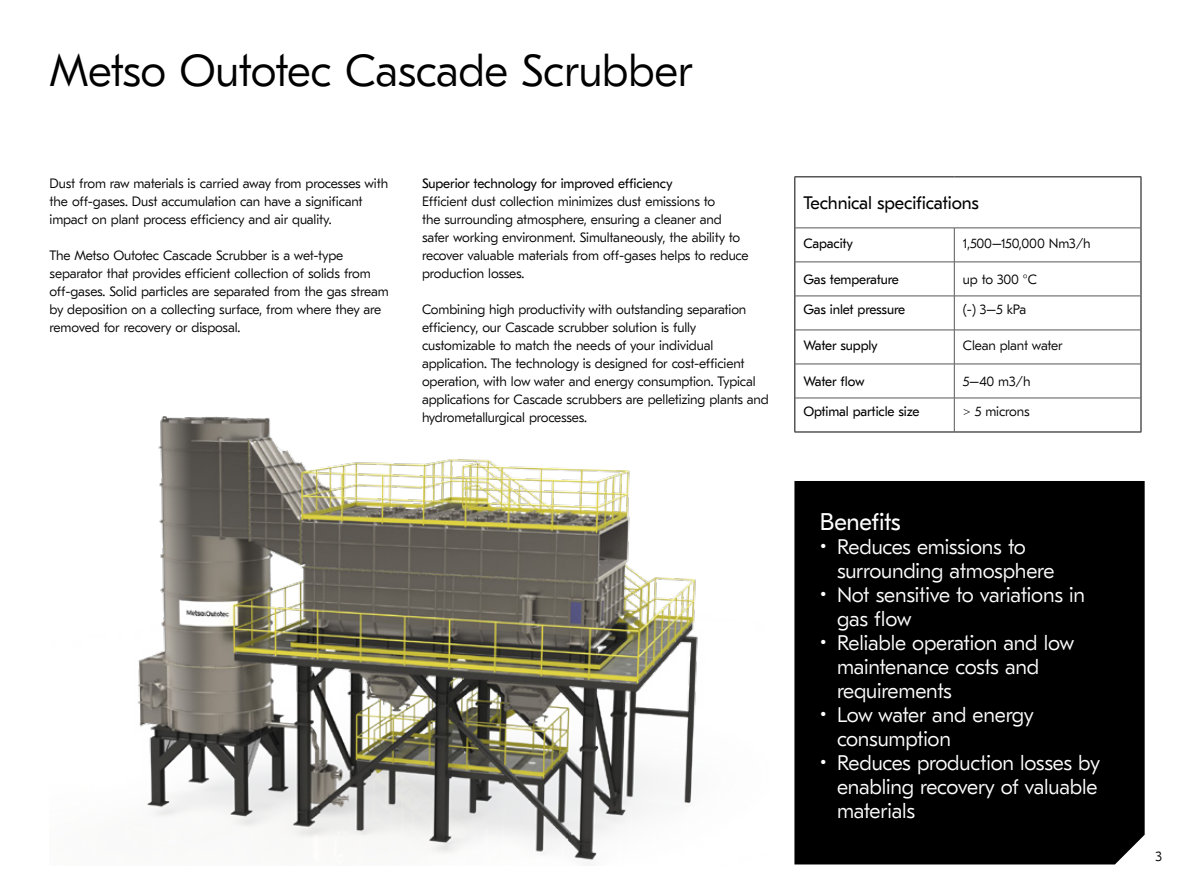
<style>
.page{position:relative;width:1191px;height:893px;background:#fff}
.page>*{position:absolute;margin:0;border:0;box-sizing:border-box;transform-origin:0 0}
.t1{font:300 45px "GT Eesti Pro Text";letter-spacing:-.01em;color:#000}
.t2{font:24px "GT Eesti Pro Text";letter-spacing:-.02em;color:#fff}
.t3{font:300 21px/24px "GT Eesti Pro Text";letter-spacing:-.01em;color:#fff}
.t4{font:18px "GT Eesti Pro Text";letter-spacing:-.01em;color:#000}
.t5{font:300 13.5px/18px "GT Eesti Pro Text";letter-spacing:-.01em;color:#000}
.t6{font:13.5px "GT Eesti Pro Text";letter-spacing:-.01em;color:#000}
</style>
<div class="page">
<hr style="left:794px;top:176px;width:160px;height:1px;background:#000">
<hr style="left:794px;top:177px;width:1px;height:51px;background:#000">
<hr style="left:954px;top:176px;width:187px;height:1px;background:#000">
<hr style="left:1140px;top:177px;width:1px;height:51px;background:#000">
<hr style="left:794px;top:228px;width:1px;height:34px;background:#000">
<hr style="left:1140px;top:228px;width:1px;height:34px;background:#000">
<hr style="left:794px;top:262px;width:1px;height:34px;background:#000">
<hr style="left:1140px;top:262px;width:1px;height:34px;background:#000">
<hr style="left:794px;top:296px;width:1px;height:34px;background:#000">
<hr style="left:1140px;top:296px;width:1px;height:34px;background:#000">
<hr style="left:794px;top:330px;width:1px;height:34px;background:#000">
<hr style="left:1140px;top:330px;width:1px;height:34px;background:#000">
<hr style="left:794px;top:364px;width:1px;height:34px;background:#000">
<hr style="left:1140px;top:364px;width:1px;height:34px;background:#000">
<hr style="left:794px;top:398px;width:1px;height:34px;background:#000">
<hr style="left:1140px;top:398px;width:1px;height:34px;background:#000">
<hr style="left:794px;top:432px;width:160px;height:1px;background:#000">
<hr style="left:954px;top:432px;width:187px;height:1px;background:#000">
<hr style="left:795px;top:228px;width:159px;height:1px;background:#575756">
<hr style="left:954px;top:228px;width:186px;height:1px;background:#575756">
<hr style="left:954px;top:228px;width:1px;height:34px;background:#575756">
<hr style="left:795px;top:262px;width:159px;height:1px;background:#575756">
<hr style="left:954px;top:262px;width:186px;height:1px;background:#575756">
<hr style="left:954px;top:262px;width:1px;height:34px;background:#575756">
<hr style="left:795px;top:296px;width:159px;height:1px;background:#575756">
<hr style="left:954px;top:296px;width:186px;height:1px;background:#575756">
<hr style="left:954px;top:296px;width:1px;height:34px;background:#575756">
<hr style="left:795px;top:330px;width:159px;height:1px;background:#575756">
<hr style="left:954px;top:330px;width:186px;height:1px;background:#575756">
<hr style="left:954px;top:330px;width:1px;height:34px;background:#575756">
<hr style="left:795px;top:364px;width:159px;height:1px;background:#575756">
<hr style="left:954px;top:364px;width:186px;height:1px;background:#575756">
<hr style="left:954px;top:364px;width:1px;height:34px;background:#575756">
<hr style="left:795px;top:398px;width:159px;height:1px;background:#575756">
<hr style="left:954px;top:398px;width:186px;height:1px;background:#575756">
<hr style="left:954px;top:398px;width:1px;height:34px;background:#575756">
<div style="left:794px;top:481px;width:350px;height:383px;background:#000"></div>
<img style="left:137px;top:416px;width:561px;height:445px">
<h1 class="t1" style="left:50px;top:45px;width:645px">Metso Outotec Cascade Scrubber</h1>
<p class="t5" style="left:50px;top:174px;width:340px">Dust from raw materials is carried away from processes with the off-gases. Dust accumulation can have a significant impact on plant process efficiency and air quality.</p>
<p class="t5" style="left:50px;top:246px;width:341px">The Metso Outotec Cascade Scrubber is a wet-type separator that provides efficient collection of solids from off-gases. Solid particles are separated from the gas stream by deposition on a collecting surface, from where they are removed for recovery or disposal.</p>
<p class="t6" style="left:422px;top:176px;width:252px">Superior technology for improved efficiency</p>
<p class="t5" style="left:422px;top:192px;width:328px">Efficient dust collection minimizes dust emissions to<br>the surrounding atmosphere, ensuring a cleaner and safer working environment. Simultaneously, the ability to recover valuable materials from off-gases helps to reduce production losses.</p>
<p class="t5" style="left:422px;top:300px;width:348px">Combining high productivity with outstanding separation efficiency, our Cascade scrubber solution is fully customizable to match the needs of your individual application. The technology is designed for cost-efficient operation, with low water and energy consumption. Typical applications for Cascade scrubbers are pelletizing plants and hydrometallurgical processes.</p>
<h3 class="t4" style="left:803px;top:193px;width:177px">Technical specifications</h3>
<p class="t6" style="left:803px;top:236px;width:51px">Capacity</p>
<p class="t5" style="left:962px;top:234px;width:129px">1,500–150,000 Nm3/h</p>
<p class="t6" style="left:803px;top:272px;width:97px">Gas temperature</p>
<p class="t5" style="left:962px;top:270px;width:76px">up to 300 °C</p>
<p class="t6" style="left:803px;top:302px;width:103px">Gas inlet pressure</p>
<p class="t5" style="left:962px;top:300px;width:65px">(-) 3–5 kPa</p>
<p class="t6" style="left:803px;top:338px;width:76px">Water supply</p>
<p class="t5" style="left:962px;top:336px;width:101px">Clean plant water</p>
<p class="t6" style="left:803px;top:374px;width:63px">Water flow</p>
<p class="t5" style="left:962px;top:372px;width:69px">5–40 m3/h</p>
<p class="t6" style="left:803px;top:404px;width:118px">Optimal particle size</p>
<p class="t5" style="left:962px;top:402px;width:68px">&gt; 5 microns</p>
<h2 class="t2" style="left:820px;top:508px;width:82px">Benefits</h2>
<h3 class="t3" style="left:837px;top:535px;width:219px;text-indent:-17px">• Reduces emissions to surrounding atmosphere</h3>
<h3 class="t3" style="left:837px;top:583px;width:249px;text-indent:-17px">• Not sensitive to variations in gas flow</h3>
<h3 class="t3" style="left:837px;top:631px;width:239px;text-indent:-17px">• Reliable operation and low maintenance costs and requirements</h3>
<h3 class="t3" style="left:837px;top:703px;width:198px;text-indent:-17px">• Low water and energy consumption</h3>
<h3 class="t3" style="left:837px;top:751px;width:264px;text-indent:-17px">• Reduces production losses by enabling recovery of valuable materials</h3>
<p class="t5" style="left:1155px;top:848px;width:8px">3</p>
</div>
